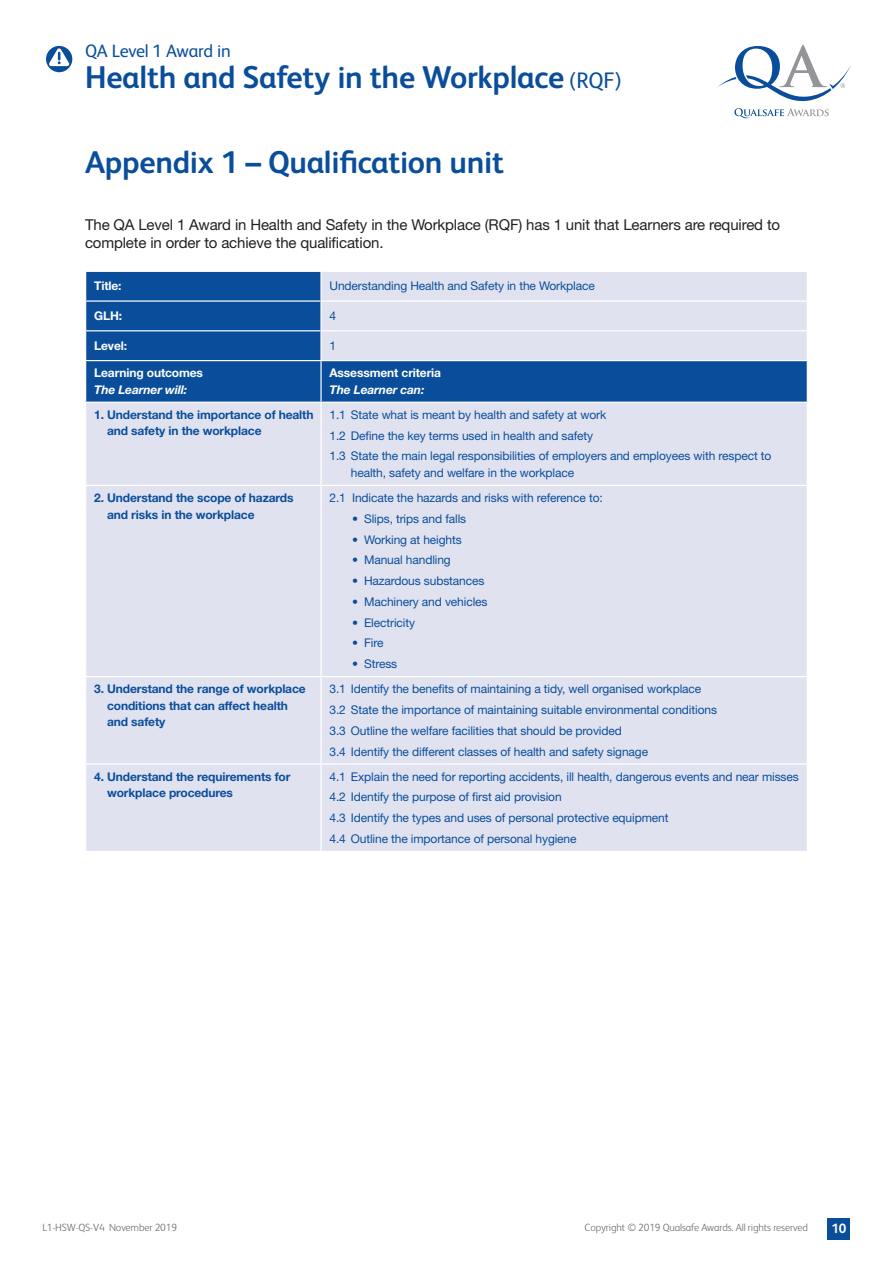
<style>
.page{position:relative;width:893px;height:1263px;background:#fff}
.page>*{position:absolute;margin:0;border:0;box-sizing:border-box;transform-origin:0 0}
.Main_Heading{font:700 31.5px "FS Albert";letter-spacing:-.01em;color:#0a4e9b}
.t1{font:18px "FS Albert";letter-spacing:-.015em;color:#0a4e9b}
.Main_Heading-2{font:15px/18px "Helvetica Neue LT";letter-spacing:-.01em;color:#231f20}
.t2{font:700 13.5px "FS Albert";color:#fff}
.appendix_table{font:12px/16.5px "Helvetica Neue LT";letter-spacing:-.01em;color:#0a4e9b}
.Table_Text_Blue{font:700 12px/16.5px "Helvetica Neue LT";letter-spacing:-.01em;color:#0a4e9b}
.Table_Text_Blue-2{font:700 12px "Helvetica Neue LT";letter-spacing:-.01em;color:#fff}
.Table_Text_Blue-3{font:12px "Helvetica Neue LT";letter-spacing:-.01em;color:#0a4e9b}
.Table_Text_Blue-4{font:italic 700 12px "Helvetica Neue LT";letter-spacing:-.01em;color:#fff}
.t3{font:300 10.5px "FS Albert";letter-spacing:-.01em;color:#6d6e71}
.s1{font-weight:400;font-size:22.5px}
</style>
<div class="page">
<div style="left:827px;top:1218px;width:23px;height:22px;background:#0a4e9b"></div>
<svg style="left:717px;top:45px;width:134px;height:73px"></svg>
<svg style="left:45px;top:45px;width:28px;height:28px"></svg>
<div style="left:44px;top:44px;width:30px;height:30px;border:2px solid #fff;border-radius:50%"></div>
<svg style="left:48px;top:46px;width:23px;height:20px"></svg>
<svg style="left:86px;top:272px;width:721px;height:579px;background:#c2cde4"></svg>
<div style="left:86px;top:677px;width:721px;height:86px;background:#e1e2f0"></div>
<hr style="left:320px;top:272px;width:2px;height:28px;background:#fff">
<hr style="left:85px;top:300px;width:236px;height:2px;background:#fff">
<hr style="left:321px;top:300px;width:487px;height:2px;background:#fff">
<hr style="left:320px;top:302px;width:2px;height:28px;background:#fff">
<hr style="left:85px;top:330px;width:236px;height:1px;background:#fff">
<hr style="left:321px;top:330px;width:487px;height:1px;background:#fff">
<hr style="left:320px;top:331px;width:2px;height:29px;background:#fff">
<hr style="left:85px;top:360px;width:236px;height:1px;background:#fff">
<hr style="left:321px;top:360px;width:487px;height:1px;background:#fff">
<hr style="left:320px;top:361px;width:2px;height:41px;background:#fff">
<hr style="left:85px;top:402px;width:236px;height:1px;background:#fff">
<hr style="left:321px;top:402px;width:487px;height:1px;background:#fff">
<hr style="left:320px;top:403px;width:2px;height:82px;background:#fff">
<hr style="left:85px;top:485px;width:236px;height:1px;background:#fff">
<hr style="left:321px;top:485px;width:487px;height:1px;background:#fff">
<hr style="left:320px;top:486px;width:2px;height:190px;background:#fff">
<hr style="left:85px;top:676px;width:236px;height:1px;background:#fff">
<hr style="left:321px;top:676px;width:487px;height:1px;background:#fff">
<hr style="left:320px;top:677px;width:2px;height:86px;background:#fff">
<hr style="left:85px;top:763px;width:236px;height:2px;background:#fff">
<hr style="left:321px;top:763px;width:487px;height:2px;background:#fff">
<hr style="left:320px;top:765px;width:2px;height:86px;background:#fff">
<h2 class="t1" style="left:85px;top:41px;width:147px">QA Level 1 Award in</h2>
<h1 class="Main_Heading" style="left:85px;top:59px;width:538px">Health and Safety in the Workplace <span class="s1">(RQF)</span></h1>
<p class="Main_Heading" style="left:85px;top:145px;width:420px">Appendix 1 – Qualification unit</p>
<p class="Main_Heading-2" style="left:85px;top:215px;width:697px">The QA Level 1 Award in Health and Safety in the Workplace (RQF) has 1 unit that Learners are required to complete in order to achieve the qualification.</p>
<p class="Table_Text_Blue-2" style="left:94px;top:279px;width:29px">Title:</p>
<p class="Table_Text_Blue-3" style="left:330px;top:279px;width:267px">Understanding Health and Safety in the Workplace</p>
<p class="Table_Text_Blue-2" style="left:94px;top:308px;width:30px">GLH:</p>
<p class="Table_Text_Blue-3" style="left:330px;top:309px;width:8px">4</p>
<p class="Table_Text_Blue-2" style="left:94px;top:338px;width:34px">Level:</p>
<p class="Table_Text_Blue-3" style="left:330px;top:338px;width:8px">1</p>
<p class="Table_Text_Blue-2" style="left:94px;top:365px;width:110px">Learning outcomes</p>
<p class="Table_Text_Blue-4" style="left:94px;top:382px;width:94px">The Learner will:</p>
<p class="Table_Text_Blue-2" style="left:330px;top:365px;width:113px">Assessment criteria</p>
<p class="Table_Text_Blue-4" style="left:330px;top:382px;width:96px">The Learner can:</p>
<p class="Table_Text_Blue" style="left:107px;top:406px;width:208px;text-indent:-13px">1. Understand the importance of health and safety in the workplace</p>
<p class="appendix_table" style="left:330px;top:406px;width:278px">1.1 State what is meant by health and safety at work</p>
<p class="appendix_table" style="left:330px;top:427px;width:265px">1.2 Define the key terms used in health and safety</p>
<p class="appendix_table" style="left:351px;top:448px;width:422px;text-indent:-21px">1.3 State the main legal responsibilities of employers and employees with respect to health, safety and welfare in the workplace</p>
<p class="Table_Text_Blue" style="left:107px;top:489px;width:188px;text-indent:-13px">2. Understand the scope of hazards and risks in the workplace</p>
<p class="appendix_table" style="left:330px;top:489px;width:275px">2.1 Indicate the hazards and risks with reference to:</p>
<p class="appendix_table" style="left:352px;top:510px;width:116px">• Slips, trips and falls</p>
<p class="appendix_table" style="left:352px;top:531px;width:111px">• Working at heights</p>
<p class="appendix_table" style="left:352px;top:552px;width:100px">• Manual handling</p>
<p class="appendix_table" style="left:352px;top:572px;width:134px">• Hazardous substances</p>
<p class="appendix_table" style="left:352px;top:593px;width:137px">• Machinery and vehicles</p>
<p class="appendix_table" style="left:352px;top:614px;width:65px">• Electricity</p>
<p class="appendix_table" style="left:352px;top:635px;width:33px">• Fire</p>
<p class="appendix_table" style="left:352px;top:655px;width:47px">• Stress</p>
<p class="Table_Text_Blue" style="left:107px;top:680px;width:200px;text-indent:-13px">3. Understand the range of workplace conditions that can affect health and safety</p>
<p class="appendix_table" style="left:330px;top:681px;width:373px">3.1 Identify the benefits of maintaining a tidy, well organised workplace</p>
<p class="appendix_table" style="left:330px;top:701px;width:389px">3.2 State the importance of maintaining suitable environmental conditions</p>
<p class="appendix_table" style="left:330px;top:722px;width:294px">3.3 Outline the welfare facilities that should be provided</p>
<p class="appendix_table" style="left:330px;top:743px;width:320px">3.4 Identify the different classes of health and safety signage</p>
<p class="Table_Text_Blue" style="left:107px;top:768px;width:185px;text-indent:-13px">4. Understand the requirements for workplace procedures</p>
<p class="appendix_table" style="left:330px;top:768px;width:471px">4.1 Explain the need for reporting accidents, ill health, dangerous events and near misses</p>
<p class="appendix_table" style="left:330px;top:789px;width:234px">4.2 Identify the purpose of first aid provision</p>
<p class="appendix_table" style="left:330px;top:809px;width:340px">4.3 Identify the types and uses of personal protective equipment</p>
<p class="appendix_table" style="left:330px;top:830px;width:249px">4.4 Outline the importance of personal hygiene</p>
<p class="t3" style="left:43px;top:1221px;width:136px">L1-HSW-QS-V4 November 2019</p>
<p class="t3" style="left:585px;top:1221px;width:225px">Copyright © 2019 Qualsafe Awards. All rights reserved</p>
<p class="t2" style="left:831px;top:1221px;width:17px">10</p>
</div>
